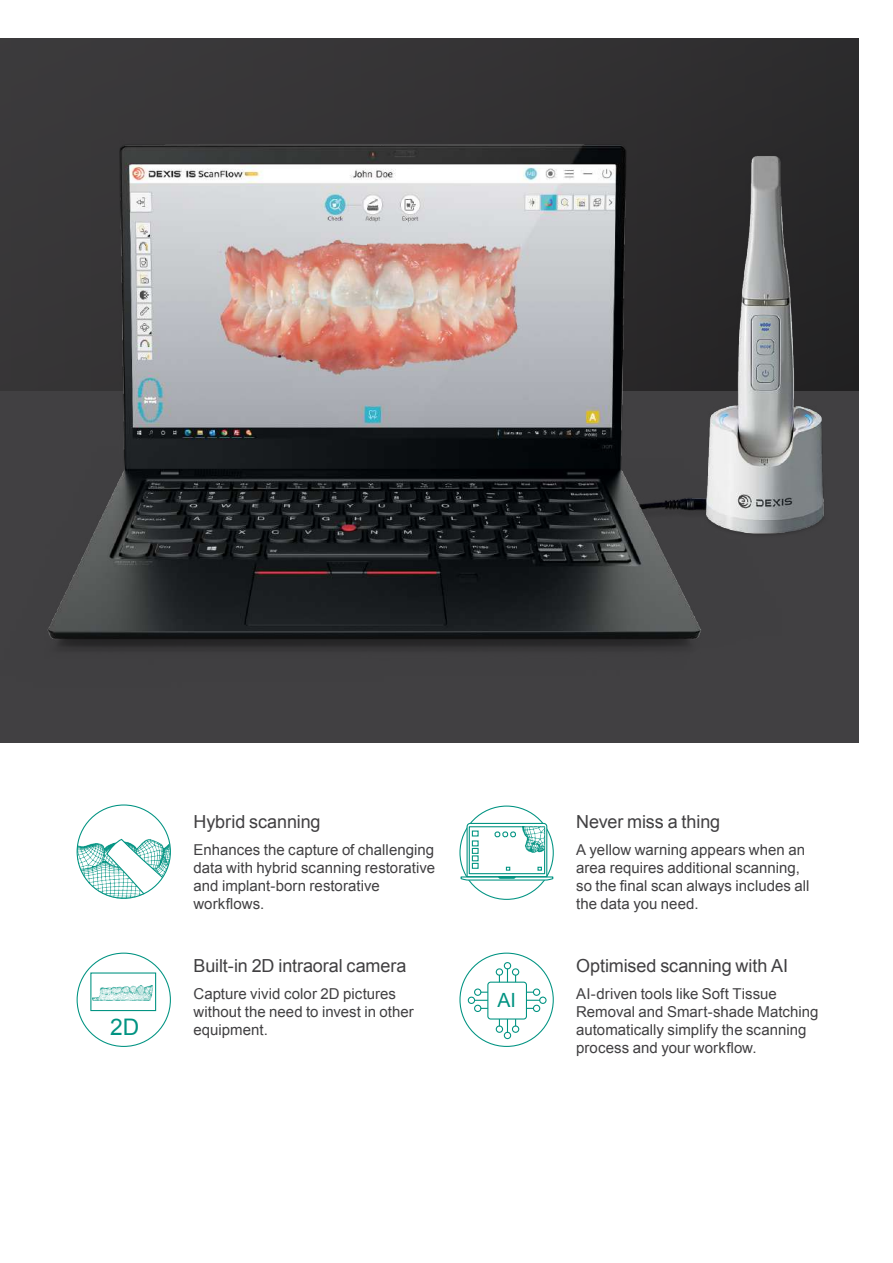
<style>
.page{position:relative;width:893px;height:1263px;background:#fff}
.page>*{position:absolute;margin:0;border:0;box-sizing:border-box;transform-origin:0 0}
.t1{font:22.8px "Arial";color:#009382}
.t2{font:19.5px "Arial";color:#009382}
.t3{font:18px "Arial";letter-spacing:-.005em;color:#414042}
.t4{font:15px/18px "Arial";color:#414042}
</style>
<div class="page">
<div style="left:0;top:38px;width:859px;height:352px;background:#353436"></div>
<img style="left:0;top:73px;width:859px;height:669px">
<div style="left:487px;top:981px;width:40px;height:38px;border:1px solid #009382;border-radius:3px"></div>
<svg style="left:507px;top:969px;width:1px;height:13px"></svg>
<div style="left:496px;top:968px;width:7px;height:8px;border:1px solid #009382;border-radius:50%"></div>
<div style="left:504px;top:962px;width:7px;height:7px;border:1px solid #009382;border-radius:50%"></div>
<div style="left:512px;top:968px;width:7px;height:8px;border:1px solid #009382;border-radius:50%"></div>
<svg style="left:507px;top:1019px;width:1px;height:13px"></svg>
<div style="left:496px;top:1025px;width:7px;height:8px;border:1px solid #009382;border-radius:50%"></div>
<div style="left:504px;top:1032px;width:7px;height:7px;border:1px solid #009382;border-radius:50%"></div>
<div style="left:512px;top:1025px;width:7px;height:8px;border:1px solid #009382;border-radius:50%"></div>
<svg style="left:526px;top:1000px;width:13px;height:1px"></svg>
<div style="left:533px;top:988px;width:7px;height:8px;border:1px solid #009382;border-radius:50%"></div>
<div style="left:539px;top:996px;width:8px;height:8px;border:1px solid #009382;border-radius:50%"></div>
<div style="left:533px;top:1005px;width:7px;height:7px;border:1px solid #009382;border-radius:50%"></div>
<svg style="left:475px;top:1000px;width:13px;height:1px"></svg>
<div style="left:474px;top:1005px;width:7px;height:7px;border:1px solid #009382;border-radius:50%"></div>
<div style="left:468px;top:996px;width:7px;height:8px;border:1px solid #009382;border-radius:50%"></div>
<div style="left:474px;top:988px;width:7px;height:8px;border:1px solid #009382;border-radius:50%"></div>
<img style="left:88px;top:961px;width:71px;height:71px">
<svg style="left:460px;top:822px;width:94px;height:59px"></svg>
<img style="left:77px;top:805px;width:93px;height:94px;border-radius:47px">
<svg style="left:106px;top:838px;width:64px;height:61px"></svg>
<h1 class="t1" style="left:110px;top:1012px;width:31px">2D</h1>
<p class="t3" style="left:193px;top:810px;width:129px">Hybrid scanning</p>
<p class="t4" style="left:193px;top:841px;width:243px">Enhances the capture of challenging data with hybrid scanning restorative and implant-born restorative workflows.</p>
<p class="t3" style="left:193px;top:954px;width:214px">Built-in 2D intraoral camera</p>
<p class="t4" style="left:193px;top:985px;width:222px">Capture vivid color 2D pictures without the need to invest in other equipment.</p>
<h2 class="t2" style="left:497px;top:987px;width:20px">AI</h2>
<p class="t3" style="left:576px;top:810px;width:146px">Never miss a thing</p>
<p class="t4" style="left:576px;top:841px;width:235px">A yellow warning appears when an area requires additional scanning, so the final scan always includes all the data you need.</p>
<p class="t3" style="left:576px;top:954px;width:214px">Optimised scanning with AI</p>
<p class="t4" style="left:576px;top:985px;width:244px">AI-driven tools like Soft Tissue Removal and Smart-shade Matching automatically simplify the scanning process and your workflow.</p>
</div>
